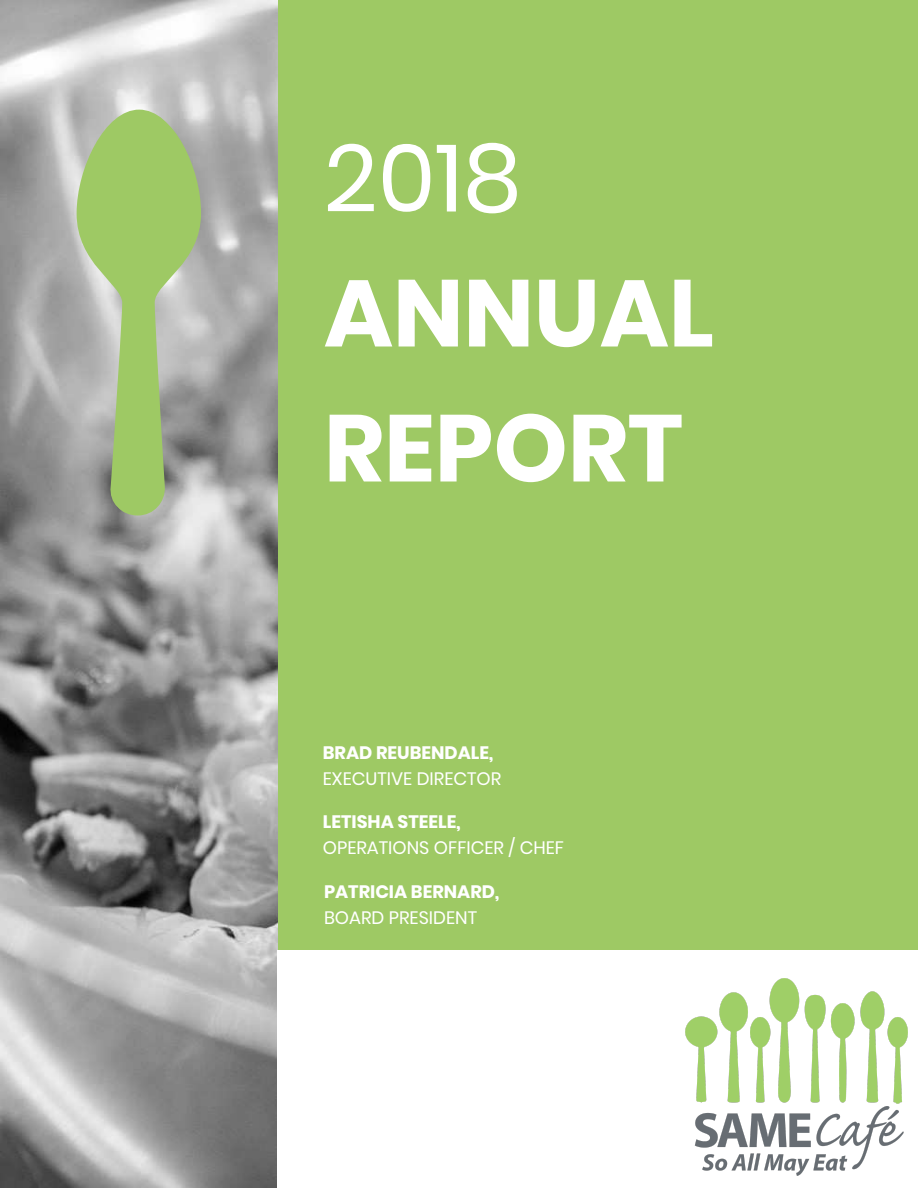
<style>
.page{position:relative;width:918px;height:1188px;background:#9ec964}
.page>*{position:absolute;margin:0;border:0;box-sizing:border-box;transform-origin:0 0}
.t1{font:700 94.5px/135px "Poppins";color:#fff}
.t2{font:94.5px "Poppins";color:#fff}
.t3{font:18px "Poppins";color:#fff}
.t4{font:700 18px "Poppins";color:#fff}
</style>
<div class="page">
<img style="left:0;top:0;width:278px;height:1188px">
<svg style="left:76px;top:110px;width:125px;height:406px"></svg>
<div style="left:278px;top:951px;width:640px;height:237px;background:#fff"></div>
<img style="left:685px;top:978px;width:223px;height:198px">
<h1 class="t2" style="left:324px;top:124px;width:199px">2018</h1>
<h1 class="t1" style="left:324px;top:246px;width:392px">ANNUAL<br>REPORT</h1>
<p class="t4" style="left:323px;top:743px;width:172px">BRAD REUBENDALE,</p>
<p class="t3" style="left:323px;top:769px;width:180px">EXECUTIVE DIRECTOR</p>
<p class="t4" style="left:323px;top:811px;width:139px">LETISHA STEELE,</p>
<p class="t3" style="left:323px;top:837px;width:243px">OPERATIONS OFFICER / CHEF</p>
<p class="t4" style="left:324px;top:881px;width:177px">PATRICIA BERNARD,</p>
<p class="t3" style="left:324px;top:907px;width:155px">BOARD PRESIDENT</p>
</div>
